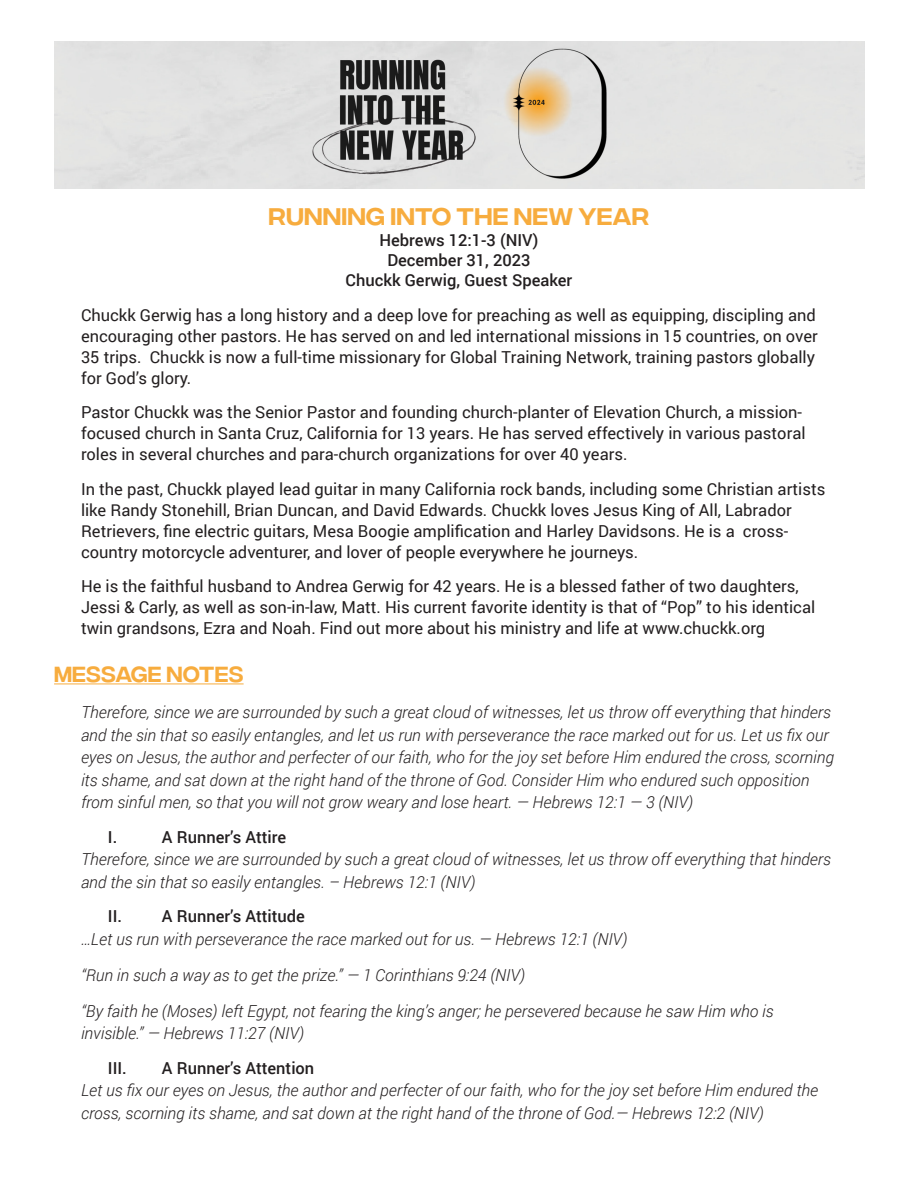
<style>
.page{position:relative;width:918px;height:1188px;background:#fff}
.page>*{position:absolute;margin:0;border:0;box-sizing:border-box;transform-origin:0 0}
.Message_-_Title_top{font:24px "Integral CF";letter-spacing:.01em;color:#f7ac3e}
.Message_-_section_names{font:21.9px "Integral CF";letter-spacing:.005em;color:#f7ac3e;scale:.96 1}
.message_-_text_reg_next_line{font:16.5px/21px "Roboto";color:#231f20}
.Message_-_verse{font:italic 300 16.5px/22.5px "Roboto";color:#231f20}
.message_-_text_reg_next_line-2{font:500 16.5px "Roboto";color:#231f20}
.Message_-_verse_pastor_date{font:500 16.5px "Roboto";color:#231f20}
</style>
<div class="page">
<img style="left:54px;top:41px;width:811px;height:148px">
<hr style="left:54px;top:683px;width:190px;height:1px;background:#f7ac3e">
<p class="Message_-_Title_top" style="left:269px;top:204px;width:382px">RUNNING INTO THE NEW YEAR</p>
<p class="Message_-_verse_pastor_date" style="left:379px;top:228px;width:161px">Hebrews 12:1-3 (NIV)</p>
<p class="Message_-_verse_pastor_date" style="left:387px;top:248px;width:145px">December 31, 2023</p>
<p class="Message_-_verse_pastor_date" style="left:346px;top:269px;width:228px">Chuckk Gerwig, Guest Speaker</p>
<p class="message_-_text_reg_next_line" style="left:81px;top:304px;width:738px">Chuckk Gerwig has a long history and a deep love for preaching as well as equipping, discipling and encouraging other pastors. He has served on and led international missions in 15 countries, on over 35 trips. Chuckk is now a full-time missionary for Global Training Network, training pastors globally for God’s glory.</p>
<p class="message_-_text_reg_next_line" style="left:81px;top:401px;width:726px">Pastor Chuckk was the Senior Pastor and founding church-planter of Elevation Church, a mission&shy;focused church in Santa Cruz, California for 13 years. He has served effectively in various pastoral roles in several churches and para-church organizations for over 40 years.</p>
<p class="message_-_text_reg_next_line" style="left:81px;top:478px;width:746px">In the past, Chuckk played lead guitar in many California rock bands, including some Christian artists like Randy Stonehill, Brian Duncan, and David Edwards. Chuckk loves Jesus King of All, Labrador Retrievers, fine electric guitars, Mesa Boogie amplification and Harley Davidsons. He is a cross&shy;country motorcycle adventurer, and lover of people everywhere he journeys.</p>
<p class="message_-_text_reg_next_line" style="left:81px;top:575px;width:736px">He is the faithful husband to Andrea Gerwig for 42 years. He is a blessed father of two daughters,<br>Jessi &amp; Carly, as well as son-in-law, Matt. His current favorite identity is that of “Pop” to his identical twin grandsons, Ezra and Noah. Find out more about his ministry and life at www.chuckk.org</p>
<p class="Message_-_section_names" style="left:54px;top:662px;width:199px">MESSAGE NOTES</p>
<p class="Message_-_verse" style="left:81px;top:700px;width:755px">Therefore, since we are surrounded by such a great cloud of witnesses, let us throw off everything that hinders and the sin that so easily entangles, and let us run with perseverance the race marked out for us. Let us fix our eyes on Jesus, the author and perfecter of our faith, who for the joy set before Him endured the cross, scorning its shame, and sat down at the right hand of the throne of God. Consider Him who endured such opposition from sinful men, so that you will not grow weary and lose heart. — Hebrews 12:1 — 3 (NIV)</p>
<p class="message_-_text_reg_next_line-2" style="left:108px;top:825px;width:11px">I.</p>
<p class="message_-_text_reg_next_line-2" style="left:162px;top:825px;width:126px">A Runner’s Attire</p>
<p class="Message_-_verse" style="left:81px;top:847px;width:752px">Therefore, since we are surrounded by such a great cloud of witnesses, let us throw off everything that hinders and the sin that so easily entangles. – Hebrews 12:1 (NIV)</p>
<p class="message_-_text_reg_next_line-2" style="left:108px;top:905px;width:16px">II.</p>
<p class="message_-_text_reg_next_line-2" style="left:162px;top:905px;width:144px">A Runner’s Attitude</p>
<p class="Message_-_verse" style="left:81px;top:927px;width:548px">…Let us run with perseverance the race marked out for us. — Hebrews 12:1 (NIV)</p>
<p class="Message_-_verse" style="left:81px;top:963px;width:446px">“Run in such a way as to get the prize.” — 1 Corinthians 9:24 (NIV)</p>
<p class="Message_-_verse" style="left:81px;top:999px;width:694px">“By faith he (Moses) left Egypt, not fearing the king’s anger; he persevered because he saw Him who is invisible.” — Hebrews 11:27 (NIV)</p>
<p class="message_-_text_reg_next_line-2" style="left:108px;top:1056px;width:20px">III.</p>
<p class="message_-_text_reg_next_line-2" style="left:162px;top:1056px;width:154px">A Runner’s Attention</p>
<p class="Message_-_verse" style="left:81px;top:1078px;width:739px">Let us fix our eyes on Jesus, the author and perfecter of our faith, who for the joy set before Him endured the cross, scorning its shame, and sat down at the right hand of the throne of God.— Hebrews 12:2 (NIV)</p>
</div>
